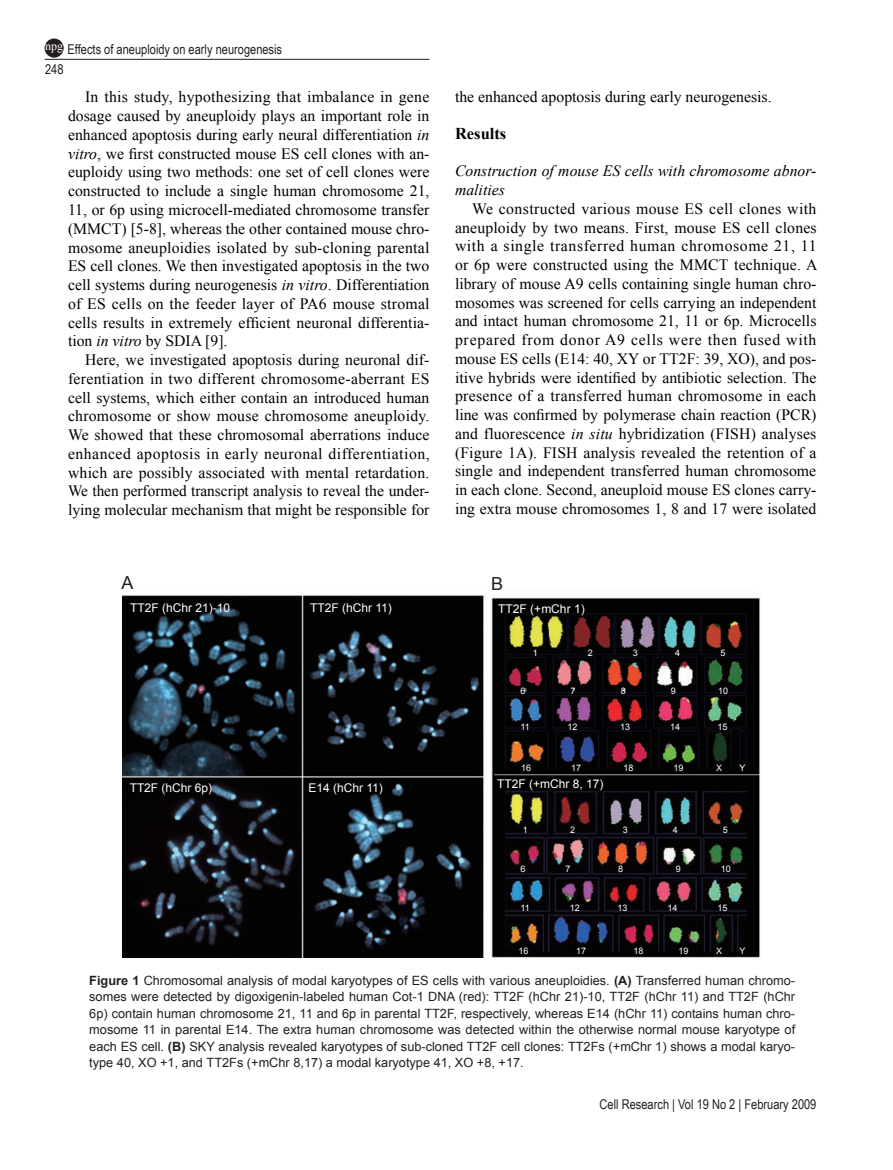
<style>
.page{position:relative;width:893px;height:1170px;background:#fff}
.page>*{position:absolute;margin:0;border:0;box-sizing:border-box;transform-origin:0 0}
.t1{font:18px "Arial MT2";color:#231f20}
.t2{font:700 16.5px "Times New Roman";color:#000}
.t3{font:15.75px/18.8px "Times New Roman";color:#000;text-align:justify}
.t4{font:15.75px "Times New Roman PSMT2";color:#000}
.t5{font:15.75px "Times New Roman";letter-spacing:.02em;color:#000}
.t6{font:italic 15.75px/18.8px "Times New Roman";color:#000}
.t7{font:15.75px "Times New Roman";letter-spacing:.03em;color:#000}
.t8{font:13.5px "Arial Narrow";color:#231f20}
.t9{font:12.75px/16.5px "Arial MT2";color:#231f20;text-align:justify}
.t10{font:12px "Arial MT2";color:#fff}
.t11{font:12px "Times New Roman";color:#fff}
.t12{font:9px "Arial MT2";color:#fff}
.s1{font-style:italic}
.s2{font-family:"Times New Roman";font-style:italic}
.s3{font-family:"Times New Roman"}
.s4{font-family:"Arial";font-weight:700}
</style>
<div class="page">
<hr style="left:45px;top:59px;width:384px;height:1px;background:#231f20">
<div style="left:45px;top:39px;width:18px;height:18px;background:#231f20;border-radius:50%"></div>
<div style="left:45px;top:38px;width:19px;height:20px;border:2px solid #231f20;border-radius:50%"></div>
<img style="left:122px;top:595px;width:638px;height:362px">
<p class="t8" style="left:68px;top:39px;width:216px">Effects of aneuploidy on early neurogenesis</p>
<p class="t11" style="left:45px;top:38px;width:19px">npg</p>
<p class="t8" style="left:45px;top:59px;width:20px">248</p>
<p class="t3" style="left:68px;top:88px;width:363px;text-indent:17px">In this study, hypothesizing that imbalance in gene dosage caused by aneuploidy plays an important role in enhanced apoptosis during early neural differentiation <span class="s1">in</span></p>
<p class="t4" style="left:68px;top:143px;width:363px"><span class="s2">vitro</span>, we first constructed mouse ES cell clones with an<span class="s3">-</span></p>
<p class="t3" style="left:68px;top:163px;width:363px">euploidy using two methods: one set of cell clones were constructed to include a single human chromosome 21, 11, or 6p using microcell-mediated chromosome transfer (MMCT) [5-8], whereas the other contained mouse chro&shy;mosome aneuploidies isolated by sub-cloning parental ES cell clones. We then investigated apoptosis in the two cell systems during neurogenesis <span class="s1">in vitro</span>. Differentiation of ES cells on the feeder layer of PA6 mouse stromal</p>
<p class="t4" style="left:68px;top:311px;width:363px">cells results in extremely efficient neuronal differentia<span class="s3">-</span></p>
<p class="t3" style="left:68px;top:331px;width:161px">tion <span class="s1">in vitro</span> by SDIA [9].</p>
<p class="t3" style="left:85px;top:350px;width:346px">Here, we investigated apoptosis during neuronal dif-</p>
<p class="t5" style="left:68px;top:368px;width:363px">ferentiation in two different chromosome-aberrant ES</p>
<p class="t3" style="left:68px;top:387px;width:363px">cell systems, which either contain an introduced human</p>
<p class="t3" style="left:68px;top:406px;width:363px">chromosome or show mouse chromosome aneuploidy.</p>
<p class="t3" style="left:68px;top:425px;width:363px">We showed that these chromosomal aberrations induce</p>
<p class="t7" style="left:68px;top:443px;width:363px">enhanced apoptosis in early neuronal differentiation,</p>
<p class="t3" style="left:68px;top:462px;width:363px">which are possibly associated with mental retardation.</p>
<p class="t3" style="left:68px;top:481px;width:363px">We then performed transcript analysis to reveal the under-</p>
<p class="t3" style="left:68px;top:500px;width:363px">lying molecular mechanism that might be responsible for</p>
<p class="t3" style="left:455px;top:88px;width:318px">the enhanced apoptosis during early neurogenesis.</p>
<p class="t2" style="left:455px;top:122px;width:53px">Results</p>
<p class="t6" style="left:455px;top:161px;width:363px">Construction of mouse ES cells with chromosome abnor&shy;malities</p>
<p class="t3" style="left:455px;top:199px;width:364px;text-indent:17px">We constructed various mouse ES cell clones with aneuploidy by two means. First, mouse ES cell clones with a single transferred human chromosome 21, 11 or 6p were constructed using the MMCT technique. A library of mouse A9 cells containing single human chro&shy;mosomes was screened for cells carrying an independent and intact human chromosome 21, 11 or 6p. Microcells prepared from donor A9 cells were then fused with mouse ES cells (E14: 40, XY or TT2F: 39, XO), and pos-</p>
<p class="t4" style="left:455px;top:367px;width:363px">itive hybrids were identified by antibiotic selection. The</p>
<p class="t5" style="left:455px;top:385px;width:363px">presence of a transferred human chromosome in each</p>
<p class="t4" style="left:455px;top:404px;width:363px">line was confirmed by polymerase chain reaction (PCR)</p>
<p class="t3" style="left:455px;top:424px;width:363px">and fluorescence <span class="s1">in situ</span> hybridization (FISH) analyses (Figure 1A). FISH analysis revealed the retention of a single and independent transferred human chromosome in each clone. Second, aneuploid mouse ES clones carry&shy;ing extra mouse chromosomes 1, 8 and 17 were isolated</p>
<p class="t1" style="left:122px;top:571px;width:14px">A</p>
<p class="t1" style="left:491px;top:571px;width:14px">B</p>
<p class="t10" style="left:130px;top:600px;width:102px">TT2F (hChr 21)-10</p>
<p class="t10" style="left:310px;top:600px;width:83px">TT2F (hChr 11)</p>
<p class="t10" style="left:498px;top:601px;width:88px">TT2F (+mChr 1)</p>
<p class="t12" style="left:533px;top:647px;width:7px">1</p>
<p class="t12" style="left:588px;top:647px;width:7px">2</p>
<p class="t12" style="left:633px;top:647px;width:7px">3</p>
<p class="t12" style="left:675px;top:647px;width:7px">4</p>
<p class="t12" style="left:720px;top:647px;width:7px">5</p>
<p class="t12" style="left:521px;top:685px;width:7px">6</p>
<p class="t12" style="left:571px;top:685px;width:7px">7</p>
<p class="t12" style="left:621px;top:685px;width:7px">8</p>
<p class="t12" style="left:671px;top:685px;width:7px">9</p>
<p class="t12" style="left:718px;top:685px;width:12px">10</p>
<p class="t10" style="left:130px;top:779px;width:84px">TT2F (hChr 6p)</p>
<p class="t10" style="left:309px;top:779px;width:76px">E14 (hChr 11)</p>
<p class="t12" style="left:521px;top:721px;width:11px">11</p>
<p class="t12" style="left:567px;top:721px;width:12px">12</p>
<p class="t12" style="left:620px;top:721px;width:12px">13</p>
<p class="t12" style="left:670px;top:721px;width:12px">14</p>
<p class="t12" style="left:718px;top:721px;width:12px">15</p>
<p class="t12" style="left:521px;top:762px;width:12px">16</p>
<p class="t12" style="left:571px;top:762px;width:12px">17</p>
<p class="t12" style="left:624px;top:762px;width:12px">18</p>
<p class="t12" style="left:674px;top:762px;width:12px">19</p>
<p class="t12" style="left:716px;top:762px;width:8px">X</p>
<p class="t12" style="left:739px;top:762px;width:8px">Y</p>
<p class="t10" style="left:497px;top:775px;width:108px">TT2F (+mChr 8, 17)</p>
<p class="t12" style="left:523px;top:823px;width:7px">1</p>
<p class="t12" style="left:570px;top:823px;width:7px">2</p>
<p class="t12" style="left:623px;top:823px;width:7px">3</p>
<p class="t12" style="left:673px;top:823px;width:7px">4</p>
<p class="t12" style="left:723px;top:823px;width:7px">5</p>
<p class="t12" style="left:521px;top:863px;width:7px">6</p>
<p class="t12" style="left:566px;top:863px;width:7px">7</p>
<p class="t12" style="left:618px;top:863px;width:7px">8</p>
<p class="t12" style="left:676px;top:863px;width:7px">9</p>
<p class="t12" style="left:721px;top:863px;width:12px">10</p>
<p class="t12" style="left:521px;top:901px;width:11px">11</p>
<p class="t12" style="left:570px;top:901px;width:12px">12</p>
<p class="t12" style="left:617px;top:901px;width:12px">13</p>
<p class="t12" style="left:668px;top:901px;width:12px">14</p>
<p class="t12" style="left:718px;top:901px;width:12px">15</p>
<p class="t12" style="left:518px;top:945px;width:12px">16</p>
<p class="t12" style="left:576px;top:945px;width:12px">17</p>
<p class="t12" style="left:634px;top:945px;width:12px">18</p>
<p class="t12" style="left:679px;top:945px;width:12px">19</p>
<p class="t12" style="left:716px;top:945px;width:8px">X</p>
<p class="t12" style="left:739px;top:945px;width:8px">Y</p>
<p class="t9" style="left:89px;top:971px;width:707px"><span class="s4">Figure 1</span> Chromosomal analysis of modal karyotypes of ES cells with various aneuploidies. <span class="s4">(A)</span> Transferred human chromo&shy;somes were detected by digoxigenin-labeled human Cot-1 DNA (red): TT2F (hChr 21)-10, TT2F (hChr 11) and TT2F (hChr 6p) contain human chromosome 21, 11 and 6p in parental TT2F, respectively, whereas E14 (hChr 11) contains human chro&shy;mosome 11 in parental E14. The extra human chromosome was detected within the otherwise normal mouse karyotype of each ES cell. <span class="s4">(B)</span> SKY analysis revealed karyotypes of sub-cloned TT2F cell clones: TT2Fs (+mChr 1) shows a modal karyo&shy;type 40, XO +1, and TT2Fs (+mChr 8,17) a modal karyotype 41, XO +8, +17.</p>
<p class="t8" style="left:600px;top:1094px;width:218px">Cell Research | Vol 19 No 2 | February 2009</p>
</div>
